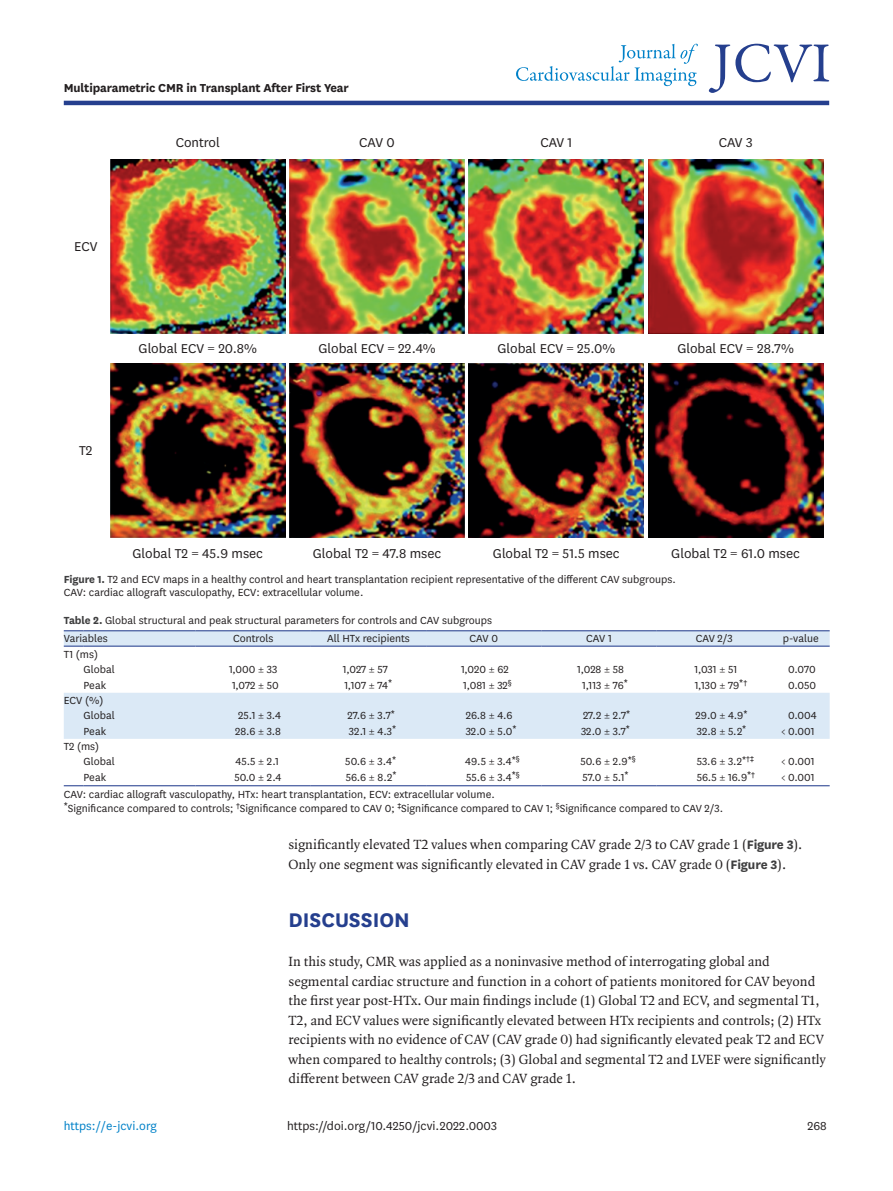
<style>
.page{position:relative;width:893px;height:1191px;background:#fff}
.page>*{position:absolute;margin:0;border:0;box-sizing:border-box;transform-origin:0 0}
.body_title1{font:700 23.1px "National";color:#253f8e}
.t1{font:15px "National";color:#231f20}
.body_p_first{font:14.25px/19.5px "Quadraat OT";color:#231f20}
.body_p{font:14.25px/19.5px "Quadraat OT";color:#231f20}
.alt-title-type{font:700 13.5px "National";letter-spacing:-.01em;color:#231f20}
.doi_running_footer{font:13.5px "National";color:#231f20}
.t2{font:13.5px "National";color:#0081c8}
.tbody_entry{font:12px "National";color:#231f20}
.fig_caption{font:12px/13.5px "National";color:#231f20}
.table-wrap-foot_p{font:12px "National";color:#231f20}
.table-wrap-foot_p_fi{font:12px "National";color:#231f20}
.table-wrap_caption{font:12px "National";color:#231f20}
.thead_entry{font:12px "National";color:#231f20}
.s1{font-weight:700;color:#3e3e3f}
.s2{font-family:"Arial Unicode MS";font-size:10.5px}
.s3{font-family:"National";font-weight:700;color:#3e3e3f}
</style>
<div class="page">
<hr style="left:64px;top:101px;width:765px;height:4px;background:#253f8e">
<svg style="left:709px;top:44px;width:120px;height:49px"></svg>
<svg style="left:516px;top:44px;width:182px;height:42px"></svg>
<svg style="left:64px;top:631px;width:766px;height:108px;fill:#dbe9f6"></svg>
<svg style="left:64px;top:630px;width:20px;height:1px"></svg>
<hr style="left:84px;top:630px;width:112px;height:1px;background:#253f8e">
<hr style="left:196px;top:630px;width:115px;height:1px;background:#253f8e">
<hr style="left:311px;top:630px;width:115px;height:1px;background:#253f8e">
<hr style="left:426px;top:630px;width:115px;height:1px;background:#253f8e">
<hr style="left:541px;top:630px;width:116px;height:1px;background:#253f8e">
<hr style="left:657px;top:630px;width:115px;height:1px;background:#253f8e">
<hr style="left:772px;top:630px;width:58px;height:1px;background:#253f8e">
<svg style="left:64px;top:645px;width:20px;height:1px"></svg>
<hr style="left:84px;top:645px;width:112px;height:1px;background:#253f8e">
<hr style="left:196px;top:645px;width:115px;height:1px;background:#253f8e">
<hr style="left:311px;top:645px;width:115px;height:1px;background:#253f8e">
<hr style="left:426px;top:645px;width:115px;height:1px;background:#253f8e">
<hr style="left:541px;top:645px;width:116px;height:1px;background:#253f8e">
<hr style="left:657px;top:645px;width:115px;height:1px;background:#253f8e">
<hr style="left:772px;top:645px;width:58px;height:1px;background:#253f8e">
<svg style="left:64px;top:785px;width:20px;height:1px"></svg>
<hr style="left:84px;top:785px;width:112px;height:1px;background:#253f8e">
<hr style="left:196px;top:785px;width:115px;height:1px;background:#253f8e">
<hr style="left:311px;top:785px;width:115px;height:1px;background:#253f8e">
<hr style="left:426px;top:785px;width:115px;height:1px;background:#253f8e">
<hr style="left:541px;top:785px;width:116px;height:1px;background:#253f8e">
<hr style="left:657px;top:785px;width:115px;height:1px;background:#253f8e">
<hr style="left:772px;top:785px;width:58px;height:1px;background:#253f8e">
<img style="left:110px;top:159px;width:175px;height:175px">
<img style="left:290px;top:159px;width:175px;height:175px">
<img style="left:469px;top:159px;width:175px;height:175px">
<img style="left:648px;top:159px;width:175px;height:175px">
<img style="left:111px;top:363px;width:175px;height:175px">
<img style="left:290px;top:363px;width:175px;height:175px">
<img style="left:469px;top:363px;width:175px;height:175px">
<img style="left:648px;top:363px;width:175px;height:175px">
<p class="alt-title-type" style="left:64px;top:78px;width:287px">Multiparametric CMR in Transplant After First Year</p>
<p class="t1" style="left:74px;top:236px;width:25px">ECV</p>
<p class="t1" style="left:79px;top:440px;width:15px">T2</p>
<p class="t1" style="left:176px;top:133px;width:46px">Control</p>
<p class="t1" style="left:359px;top:133px;width:37px">CAV 0</p>
<p class="t1" style="left:540px;top:133px;width:34px">CAV 1</p>
<p class="t1" style="left:719px;top:133px;width:35px">CAV 3</p>
<p class="t1" style="left:139px;top:338px;width:120px">Global ECV = 20.8%</p>
<p class="t1" style="left:318px;top:338px;width:119px">Global ECV = 22.4%</p>
<p class="t1" style="left:497px;top:338px;width:119px">Global ECV = 25.0%</p>
<p class="t1" style="left:677px;top:338px;width:118px">Global ECV = 28.7%</p>
<p class="t1" style="left:132px;top:544px;width:132px">Global T2 = 45.9 msec</p>
<p class="t1" style="left:313px;top:544px;width:130px">Global T2 = 47.8 msec</p>
<p class="t1" style="left:493px;top:544px;width:128px">Global T2 = 51.5 msec</p>
<p class="t1" style="left:671px;top:544px;width:130px">Global T2 = 61.0 msec</p>
<p class="fig_caption" style="left:64px;top:571px;width:613px"><span class="s1">Figure 1.</span> T2 and ECV maps in a healthy control and heart transplantation recipient representative of the different CAV subgroups.<br>CAV: cardiac allograft vasculopathy, ECV: extracellular volume.</p>
<p class="table-wrap_caption" style="left:64px;top:613px;width:430px"><span class="s1">Table 2.</span> Global structural and peak structural parameters for controls and CAV subgroups</p>
<p class="thead_entry" style="left:64px;top:630px;width:46px">Variables</p>
<p class="thead_entry" style="left:233px;top:630px;width:42px">Controls</p>
<p class="thead_entry" style="left:327px;top:630px;width:84px">All HTx recipients</p>
<p class="thead_entry" style="left:470px;top:630px;width:30px">CAV 0</p>
<p class="thead_entry" style="left:586px;top:630px;width:27px">CAV 1</p>
<p class="thead_entry" style="left:696px;top:630px;width:38px">CAV 2/3</p>
<p class="thead_entry" style="left:783px;top:630px;width:37px">p-value</p>
<p class="tbody_entry" style="left:64px;top:646px;width:36px">T1 (ms)</p>
<p class="tbody_entry" style="left:84px;top:661px;width:33px">Global</p>
<p class="tbody_entry" style="left:229px;top:661px;width:50px">1,000 ± 33</p>
<p class="tbody_entry" style="left:343px;top:661px;width:47px">1,027 ± 57</p>
<p class="tbody_entry" style="left:461px;top:661px;width:49px">1,020 ± 62</p>
<p class="tbody_entry" style="left:577px;top:661px;width:48px">1,028 ± 58</p>
<p class="tbody_entry" style="left:694px;top:661px;width:44px">1,031 ± 51</p>
<p class="tbody_entry" style="left:788px;top:661px;width:29px">0.070</p>
<p class="tbody_entry" style="left:84px;top:677px;width:24px">Peak</p>
<p class="tbody_entry" style="left:232px;top:677px;width:48px">1,072 ± 50</p>
<p class="tbody_entry" style="left:344px;top:677px;width:49px">1,107 ± 74<span class="s2">*</span></p>
<p class="tbody_entry" style="left:463px;top:677px;width:50px">1,081 ± 32<sup>§</sup></p>
<p class="tbody_entry" style="left:582px;top:677px;width:47px">1,113 ± 76<span class="s2">*</span></p>
<p class="tbody_entry" style="left:695px;top:677px;width:54px">1,130 ± 79<span class="s2">*</span><sup>†</sup></p>
<p class="tbody_entry" style="left:788px;top:677px;width:29px">0.050</p>
<p class="tbody_entry" style="left:64px;top:692px;width:41px">ECV (%)</p>
<p class="tbody_entry" style="left:84px;top:707px;width:33px">Global</p>
<p class="tbody_entry" style="left:238px;top:707px;width:44px">25.1 ± 3.4</p>
<p class="tbody_entry" style="left:347px;top:707px;width:49px">27.6 ± 3.7<span class="s2">*</span></p>
<p class="tbody_entry" style="left:466px;top:707px;width:48px">26.8 ± 4.6</p>
<p class="tbody_entry" style="left:583px;top:707px;width:49px">27.2 ± 2.7<span class="s2">*</span></p>
<p class="tbody_entry" style="left:696px;top:707px;width:53px">29.0 ± 4.9<span class="s2">*</span></p>
<p class="tbody_entry" style="left:788px;top:707px;width:30px">0.004</p>
<p class="tbody_entry" style="left:84px;top:723px;width:24px">Peak</p>
<p class="tbody_entry" style="left:235px;top:723px;width:48px">28.6 ± 3.8</p>
<p class="tbody_entry" style="left:349px;top:723px;width:49px">32.1 ± 4.3<span class="s2">*</span></p>
<p class="tbody_entry" style="left:466px;top:723px;width:52px">32.0 ± 5.0<span class="s2">*</span></p>
<p class="tbody_entry" style="left:581px;top:723px;width:50px">32.0 ± 3.7<span class="s2">*</span></p>
<p class="tbody_entry" style="left:697px;top:723px;width:51px">32.8 ± 5.2<span class="s2">*</span></p>
<p class="tbody_entry" style="left:781px;top:723px;width:35px">&lt; 0.001</p>
<p class="tbody_entry" style="left:64px;top:738px;width:37px">T2 (ms)</p>
<p class="tbody_entry" style="left:84px;top:754px;width:33px">Global</p>
<p class="tbody_entry" style="left:235px;top:754px;width:45px">45.5 ± 2.1</p>
<p class="tbody_entry" style="left:345px;top:754px;width:52px">50.6 ± 3.4<span class="s2">*</span></p>
<p class="tbody_entry" style="left:465px;top:754px;width:56px">49.5 ± 3.4<span class="s2">*</span><sup>§</sup></p>
<p class="tbody_entry" style="left:580px;top:754px;width:57px">50.6 ± 2.9<span class="s2">*</span><sup>§</sup></p>
<p class="tbody_entry" style="left:697px;top:754px;width:59px">53.6 ± 3.2<span class="s2">*</span><sup>†‡</sup></p>
<p class="tbody_entry" style="left:781px;top:754px;width:35px">&lt; 0.001</p>
<p class="tbody_entry" style="left:84px;top:769px;width:24px">Peak</p>
<p class="tbody_entry" style="left:234px;top:769px;width:49px">50.0 ± 2.4</p>
<p class="tbody_entry" style="left:346px;top:769px;width:52px">56.6 ± 8.2<span class="s2">*</span></p>
<p class="tbody_entry" style="left:466px;top:769px;width:55px">55.6 ± 3.4<span class="s2">*</span><sup>§</sup></p>
<p class="tbody_entry" style="left:582px;top:769px;width:48px">57.0 ± 5.1<span class="s2">*</span></p>
<p class="tbody_entry" style="left:697px;top:769px;width:60px">56.5 ± 16.9<span class="s2">*</span><sup>†</sup></p>
<p class="tbody_entry" style="left:781px;top:769px;width:35px">&lt; 0.001</p>
<p class="table-wrap-foot_p_fi" style="left:64px;top:786px;width:433px">CAV: cardiac allograft vasculopathy, HTx: heart transplantation, ECV: extracellular volume.</p>
<p class="table-wrap-foot_p" style="left:64px;top:800px;width:661px"><span class="s2">*</span>Significance compared to controls; <sup>†</sup>Significance compared to CAV 0; <sup>‡</sup>Significance compared to CAV 1; <sup>§</sup>Significance compared to CAV 2/3.</p>
<p class="body_p" style="left:289px;top:835px;width:515px">significantly elevated T2 values when comparing CAV grade 2/3 to CAV grade 1 (<span class="s3">Figure 3</span>).<br>Only one segment was significantly elevated in CAV grade 1 vs. CAV grade 0 (<span class="s3">Figure 3</span>).</p>
<p class="body_title1" style="left:289px;top:904px;width:123px">DISCUSSION</p>
<p class="body_p_first" style="left:289px;top:952px;width:538px">In this study, CMR was applied as a noninvasive method of interrogating global and segmental cardiac structure and function in a cohort of patients monitored for CAV beyond the first year post-HTx. Our main findings include (1) Global T2 and ECV, and segmental T1, T2, and ECV values were significantly elevated between HTx recipients and controls; (2) HTx recipients with no evidence of CAV (CAV grade 0) had significantly elevated peak T2 and ECV when compared to healthy controls; (3) Global and segmental T2 and LVEF were significantly different between CAV grade 2/3 and CAV grade 1.</p>
<p class="doi_running_footer" style="left:287px;top:1116px;width:211px">https://doi.org/10.4250/jcvi.2022.0003</p>
<p class="t2" style="left:64px;top:1116px;width:95px">https://e-jcvi.org</p>
<p class="doi_running_footer" style="left:807px;top:1116px;width:21px">268</p>
</div>
